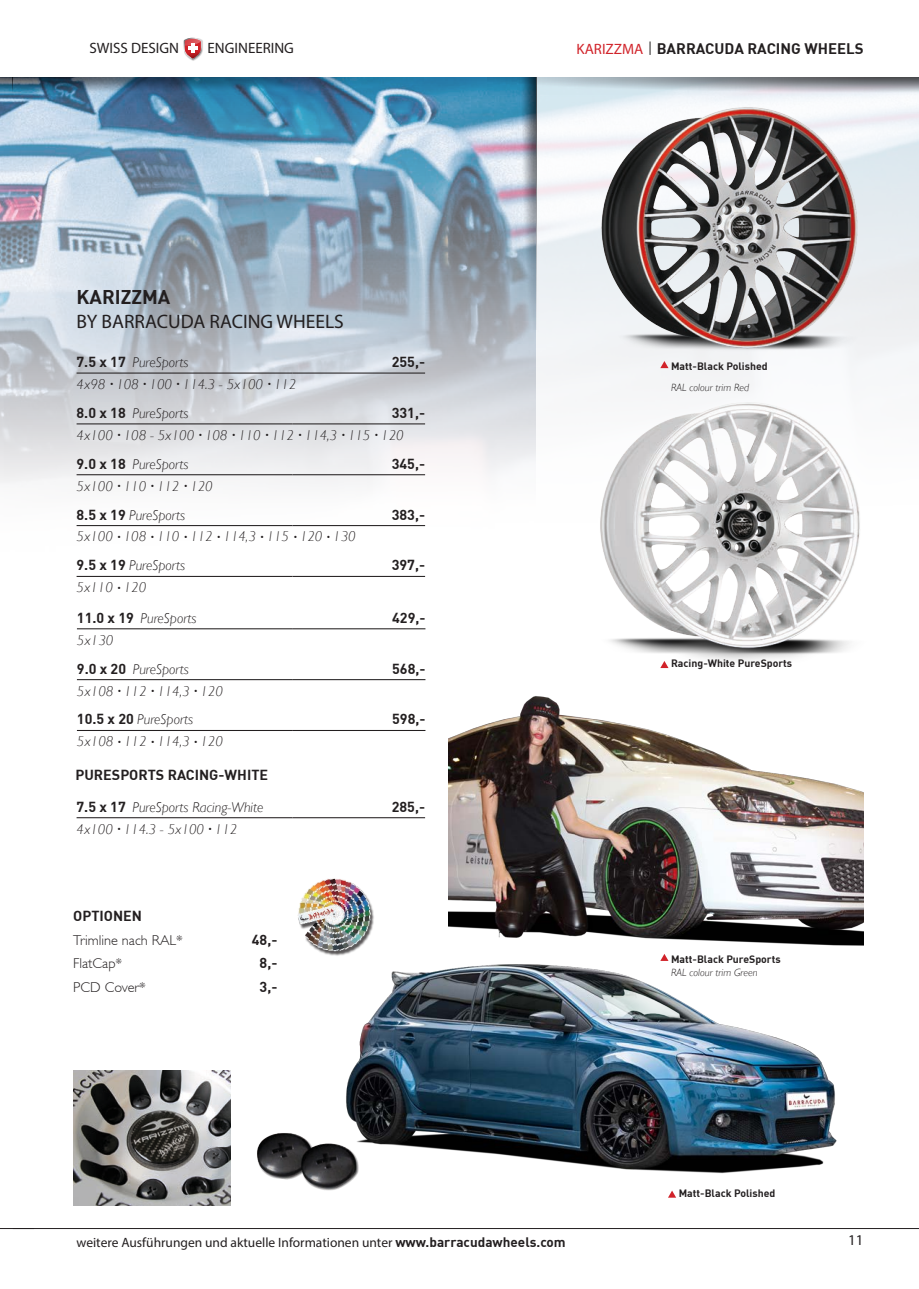
<style>
.page{position:relative;width:919px;height:1289px;background:#fff}
.page>*{position:absolute;margin:0;border:0;box-sizing:border-box;transform-origin:0 0}
.t1{font:19.5px/23.4px "Myriad Pro";color:#231f20}
.t2{font:700 15px "DIN";color:#231f20}
.t3{font:15px "Myriad Pro";color:#231f20}
.t4{font:italic 300 14.25px "Gill Sans";color:#231f20}
.t5{font:700 14.25px "DIN";color:#231f20}
.t6{font:300 14.25px "Gill Sans";color:#231f20}
.t7{font:13.5px "Myriad Pro";color:#231f20}
.t8{font:700 10.5px/12.6px "DIN";color:#231f20}
.t9{font:italic 300 10.5px "Gill Sans";color:#231f20}
.s1{font-family:"Myriad Pro";font-weight:400;color:#d1232a}
.s2{font-family:"DIN";font-weight:700}
.s3{font-family:"DIN";font-weight:700;font-style:normal}
.s4{font-size:9px}
.s5{font-family:"Gill Sans";font-weight:300;font-style:italic}
</style>
<div class="page">
<img style="left:0;top:77px;width:536px;height:450px">
<img style="left:487px;top:77px;width:32px;height:17px">
<svg style="left:536px;top:77px;width:382px;height:736px"></svg>
<img style="left:519px;top:77px;width:18px;height:253px">
<img style="left:265px;top:813px;width:599px;height:385px">
<svg style="left:660px;top:662px;width:8px;height:6px"></svg>
<svg style="left:660px;top:361px;width:8px;height:7px"></svg>
<img style="left:0;top:259px;width:13px;height:268px">
<img style="left:592px;top:396px;width:274px;height:266px">
<img style="left:448px;top:681px;width:415px;height:285px">
<img style="left:591px;top:102px;width:274px;height:251px">
<hr style="left:77px;top:817px;width:215px;height:1px;background:#231f20">
<hr style="left:292px;top:817px;width:133px;height:1px;background:#231f20">
<img style="left:73px;top:1070px;width:158px;height:135px">
<img style="left:257px;top:1128px;width:110px;height:70px">
<svg style="left:668px;top:1190px;width:8px;height:7px"></svg>
<hr style="left:77px;top:372px;width:215px;height:1px;background:#231f20">
<hr style="left:292px;top:372px;width:133px;height:1px;background:#231f20">
<hr style="left:77px;top:423px;width:215px;height:1px;background:#231f20">
<hr style="left:292px;top:423px;width:133px;height:1px;background:#231f20">
<hr style="left:77px;top:474px;width:215px;height:1px;background:#231f20">
<hr style="left:292px;top:474px;width:133px;height:1px;background:#231f20">
<hr style="left:77px;top:525px;width:215px;height:1px;background:#231f20">
<hr style="left:292px;top:525px;width:133px;height:1px;background:#231f20">
<hr style="left:77px;top:576px;width:215px;height:1px;background:#231f20">
<hr style="left:292px;top:576px;width:133px;height:1px;background:#231f20">
<hr style="left:77px;top:628px;width:216px;height:1px;background:#231f20">
<hr style="left:293px;top:628px;width:132px;height:1px;background:#231f20">
<hr style="left:77px;top:679px;width:216px;height:1px;background:#231f20">
<hr style="left:293px;top:679px;width:132px;height:1px;background:#231f20">
<hr style="left:77px;top:730px;width:216px;height:1px;background:#231f20">
<hr style="left:293px;top:730px;width:132px;height:1px;background:#231f20">
<img style="left:290px;top:870px;width:90px;height:91px">
<img style="left:0;top:77px;width:423px;height:17px">
<div style="left:184px;top:38px;width:20px;height:23px;background:#231f20;opacity:.3"></div>
<svg style="left:183px;top:37px;width:19px;height:23px"></svg>
<svg style="left:649px;top:41px;width:1px;height:14px"></svg>
<hr style="left:13px;top:1228px;width:905px;height:1px;background:#231f20">
<hr style="left:0;top:1228px;width:34px;height:1px;background:#231f20">
<p class="t3" style="left:89px;top:39px;width:91px">SWISS DESIGN</p>
<p class="t3" style="left:207px;top:39px;width:88px">ENGINEERING</p>
<p class="t2" style="left:576px;top:38px;width:289px"><span class="s1">KARIZZMA</span> BARRACUDA RACING WHEELS</p>
<p class="t1" style="left:77px;top:286px;width:269px"><span class="s2">KARIZZMA<br></span>BY BARRACUDA RACING WHEELS</p>
<p class="t4" style="left:77px;top:354px;width:113px"><span class="s3">7.5 x 17</span> PureSports</p>
<p class="t5" style="left:392px;top:352px;width:35px">255,-</p>
<p class="t4" style="left:77px;top:376px;width:221px">4x98 <span class="s4">•</span> 108 <span class="s4">•</span> 100 <span class="s4">•</span> 114.3 - 5x100 <span class="s4">•</span> 112</p>
<p class="t4" style="left:77px;top:405px;width:113px"><span class="s3">8.0 x 18</span> PureSports</p>
<p class="t5" style="left:392px;top:403px;width:35px">331,-</p>
<p class="t4" style="left:77px;top:426px;width:328px">4x100 <span class="s4">•</span> 108 - 5x100 <span class="s4">•</span> 108 <span class="s4">•</span> 110 <span class="s4">•</span> 112 <span class="s4">•</span> 114,3 <span class="s4">•</span> 115 <span class="s4">•</span> 120</p>
<p class="t4" style="left:77px;top:455px;width:113px"><span class="s3">9.0 x 18</span> PureSports</p>
<p class="t5" style="left:392px;top:454px;width:35px">345,-</p>
<p class="t4" style="left:77px;top:477px;width:138px">5x100 <span class="s4">•</span> 110 <span class="s4">•</span> 112 <span class="s4">•</span> 120</p>
<p class="t4" style="left:77px;top:506px;width:110px"><span class="s3">8.5 x 19</span> PureSports</p>
<p class="t5" style="left:392px;top:505px;width:35px">383,-</p>
<p class="t4" style="left:77px;top:528px;width:280px">5x100 <span class="s4">•</span> 108 <span class="s4">•</span> 110 <span class="s4">•</span> 112 <span class="s4">•</span> 114,3 <span class="s4">•</span> 115 <span class="s4">•</span> 120 <span class="s4">•</span> 130</p>
<p class="t4" style="left:77px;top:557px;width:110px"><span class="s3">9.5 x 19</span> PureSports</p>
<p class="t5" style="left:392px;top:556px;width:35px">397,-</p>
<p class="t4" style="left:77px;top:579px;width:71px">5x110 <span class="s4">•</span> 120</p>
<p class="t4" style="left:77px;top:609px;width:121px"><span class="s3">11.0 x 19</span> PureSports</p>
<p class="t5" style="left:392px;top:608px;width:35px">429,-</p>
<p class="t4" style="left:77px;top:631px;width:38px">5x130</p>
<p class="t4" style="left:77px;top:660px;width:113px"><span class="s3">9.0 x 20</span> PureSports</p>
<p class="t5" style="left:392px;top:659px;width:35px">568,-</p>
<p class="t4" style="left:77px;top:682px;width:147px">5x108 <span class="s4">•</span> 112 <span class="s4">•</span> 114,3 <span class="s4">•</span> 120</p>
<p class="t4" style="left:77px;top:711px;width:118px"><span class="s3">10.5 x 20</span> PureSports</p>
<p class="t5" style="left:392px;top:710px;width:35px">598,-</p>
<p class="t4" style="left:77px;top:733px;width:147px">5x108 <span class="s4">•</span> 112 <span class="s4">•</span> 114,3 <span class="s4">•</span> 120</p>
<p class="t5" style="left:75px;top:765px;width:194px">PURESPORTS RACING-WHITE</p>
<p class="t4" style="left:77px;top:798px;width:188px"><span class="s3">7.5 x 17</span> PureSports Racing-White</p>
<p class="t5" style="left:392px;top:797px;width:35px">285,-</p>
<p class="t4" style="left:77px;top:820px;width:162px">4x100 <span class="s4">•</span> 114.3 - 5x100 <span class="s4">•</span> 112</p>
<p class="t5" style="left:73px;top:906px;width:70px">OPTIONEN</p>
<p class="t6" style="left:73px;top:931px;width:111px">Trimline nach RAL*</p>
<p class="t5" style="left:252px;top:930px;width:27px">48,-</p>
<p class="t6" style="left:73px;top:955px;width:50px">FlatCap*</p>
<p class="t5" style="left:259px;top:953px;width:19px">8,-</p>
<p class="t6" style="left:73px;top:979px;width:74px">PCD Cover*</p>
<p class="t5" style="left:259px;top:977px;width:19px">3,-</p>
<p class="t8" style="left:671px;top:359px;width:98px">Matt-Black Polished</p>
<p class="t9" style="left:671px;top:381px;width:80px">RAL colour trim Red</p>
<p class="t8" style="left:671px;top:656px;width:123px">Racing-White PureSports</p>
<p class="t8" style="left:671px;top:952px;width:111px">Matt-Black PureSports<br><span class="s5">RAL colour trim Green</span></p>
<p class="t8" style="left:678px;top:1186px;width:98px">Matt-Black Polished</p>
<p class="t7" style="left:77px;top:1234px;width:490px">weitere Ausführungen und aktuelle Informationen unter <span class="s2">www.barracudawheels.com</span></p>
<p class="t3" style="left:848px;top:1230px;width:17px">11</p>
</div>
